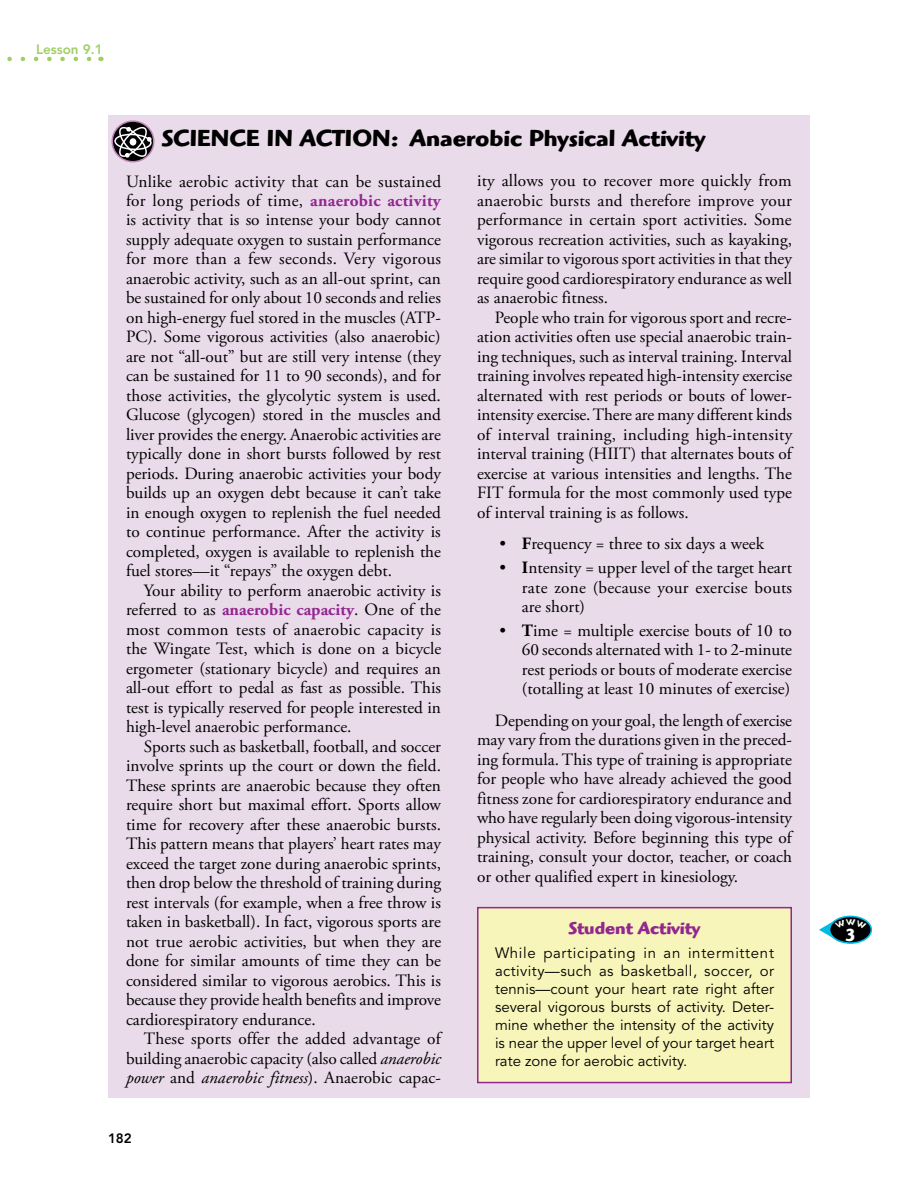
<style>
.page{position:relative;width:918px;height:1188px;background:#fff}
.page>*{position:absolute;margin:0;border:0;box-sizing:border-box;transform-origin:0 0}
.t1{font:700 24px "Highlander Std";color:#000}
.t2{font:700 18px "Highlander Std";color:#92278f}
.t3{font:700 18px "Highlander";color:#fff}
.t4{font:17.25px/19.5px "Adobe Garamond Pro";color:#000;text-align:justify}
.t5{font:15px/18px "Avenir LT Std";color:#000;text-align:justify}
.t6{font:800 13.5px "Avenir LT Std";color:#a0cf67}
.t7{font:800 13.5px "Avenir LT Std";color:#000}
.s1{font-weight:700;color:#92278f}
.s2{font-style:italic}
.s3{font-weight:700}
</style>
<div class="page">
<div style="left:108px;top:116px;width:702px;height:982px;background:#eadbeb"></div>
<svg style="left:112px;top:121px;width:42px;height:41px"></svg>
<div style="left:111px;top:120px;width:43px;height:42px;border:2px solid #bf83b9;border-radius:50%"></div>
<div style="left:114px;top:133px;width:38px;height:17px;border:2px solid #fff;border-radius:50%"></div>
<svg style="left:118px;top:124px;width:34px;height:34px"></svg>
<div style="left:477px;top:907px;width:315px;height:176px;background:#f8f5ba;border:2px solid #92278f"></div>
<svg style="left:830px;top:916px;width:41px;height:27px"></svg>
<div style="left:829px;top:916px;width:43px;height:28px;border:2px solid #00bce4;border-radius:50%"></div>
<svg style="left:7px;top:57px;width:85px;height:4px"></svg>
<svg style="left:819px;top:916px;width:48px;height:27px"></svg>
<p class="t6" style="left:36px;top:41px;width:68px">Lesson 9.1</p>
<h1 class="t1" style="left:162px;top:124px;width:545px">SCIENCE IN ACTION: Anaerobic Physical Activity</h1>
<p class="t4" style="left:126px;top:172px;width:317px">Unlike aerobic activity that can be sustained for long periods of time, <span class="s1">anaerobic activity </span>is activity that is so intense your body cannot supply adequate oxygen to sustain performance for more than a few seconds. Very vigorous anaerobic activity, such as an all-out sprint, can be sustained for only about 10 seconds and relies on high-energy fuel stored in the muscles (ATP-PC). Some vigorous activities (also anaerobic) are not “all-out” but are still very intense (they can be sustained for 11 to 90 seconds), and for those activities, the glycolytic system is used.<br>Glucose (glycogen) stored in the muscles and liver provides the energy. Anaerobic activities are typically done in short bursts followed by rest periods. During anaerobic activities your body builds up an oxygen debt because it can’t take in enough oxygen to replenish the fuel needed to continue performance. After the activity is completed, oxygen is available to replenish the fuel stores—it “repays” the oxygen debt.</p>
<p class="t4" style="left:126px;top:581px;width:317px;text-indent:18px">Your ability to perform anaerobic activity is referred to as <span class="s1">anaerobic capacity</span>. One of the most common tests of anaerobic capacity is the Wingate Test, which is done on a bicycle ergometer (stationary bicycle) and requires an all-out effort to pedal as fast as possible. This test is typically reserved for people interested in high-level anaerobic performance.</p>
<p class="t4" style="left:126px;top:737px;width:317px;text-indent:18px">Sports such as basketball, football, and soccer involve sprints up the court or down the field.<br>These sprints are anaerobic because they often require short but maximal effort. Sports allow time for recovery after these anaerobic bursts.<br>This pattern means that players’ heart rates may exceed the target zone during anaerobic sprints, then drop below the threshold of training during rest intervals (for example, when a free throw is taken in basketball). In fact, vigorous sports are not true aerobic activities, but when they are done for similar amounts of time they can be considered similar to vigorous aerobics. This is because they provide health benefits and improve cardiorespiratory endurance.</p>
<p class="t4" style="left:126px;top:1030px;width:316px;text-indent:18px">These sports offer the added advantage of building anaerobic capacity (also called <span class="s2">anaerobic power</span> and <span class="s2">anaerobic fitness</span>). Anaerobic capac-</p>
<p class="t4" style="left:477px;top:172px;width:317px">ity allows you to recover more quickly from anaerobic bursts and therefore improve your performance in certain sport activities. Some vigorous recreation activities, such as kayaking, are similar to vigorous sport activities in that they require good cardiorespiratory endurance as well as anaerobic fitness.</p>
<p class="t4" style="left:477px;top:308px;width:317px;text-indent:18px">People who train for vigorous sport and recre&shy;ation activities often use special anaerobic train&shy;ing techniques, such as interval training. Interval training involves repeated high-intensity exercise alternated with rest periods or bouts of lower&shy;intensity exercise. There are many different kinds of interval training, including high-intensity interval training (HIIT) that alternates bouts of exercise at various intensities and lengths. The FIT formula for the most commonly used type of interval training is as follows.</p>
<p class="t4" style="left:499px;top:534px;width:266px">• <span class="s3">F</span>requency = three to six days a week</p>
<p class="t4" style="left:522px;top:558px;width:272px;text-indent:-22px">• <span class="s3">I</span>ntensity = upper level of the target heart rate zone (because your exercise bouts are short)</p>
<p class="t4" style="left:522px;top:621px;width:272px;text-indent:-22px">• <span class="s3">T</span>ime = multiple exercise bouts of 10 to 60 seconds alternated with 1- to 2-minute rest periods or bouts of moderate exercise (totalling at least 10 minutes of exercise)</p>
<p class="t4" style="left:477px;top:711px;width:317px;text-indent:18px">Depending on your goal, the length of exercise may vary from the durations given in the preced&shy;ing formula. This type of training is appropriate for people who have already achieved the good fitness zone for cardiorespiratory endurance and who have regularly been doing vigorous-intensity physical activity. Before beginning this type of training, consult your doctor, teacher, or coach or other qualified expert in kinesiology.</p>
<p class="t2" style="left:569px;top:917px;width:133px">Student Activity</p>
<p class="t5" style="left:495px;top:944px;width:281px">While participating in an intermittent activity—such as basketball, soccer, or tennis—count your heart rate right after several vigorous bursts of activity. Deter&shy;mine whether the intensity of the activity is near the upper level of your target heart rate zone for aerobic activity.</p>
<p class="t7" style="left:108px;top:1130px;width:25px">182</p>
<p class="t3" style="left:845px;top:924px;width:12px">3</p>
</div>
